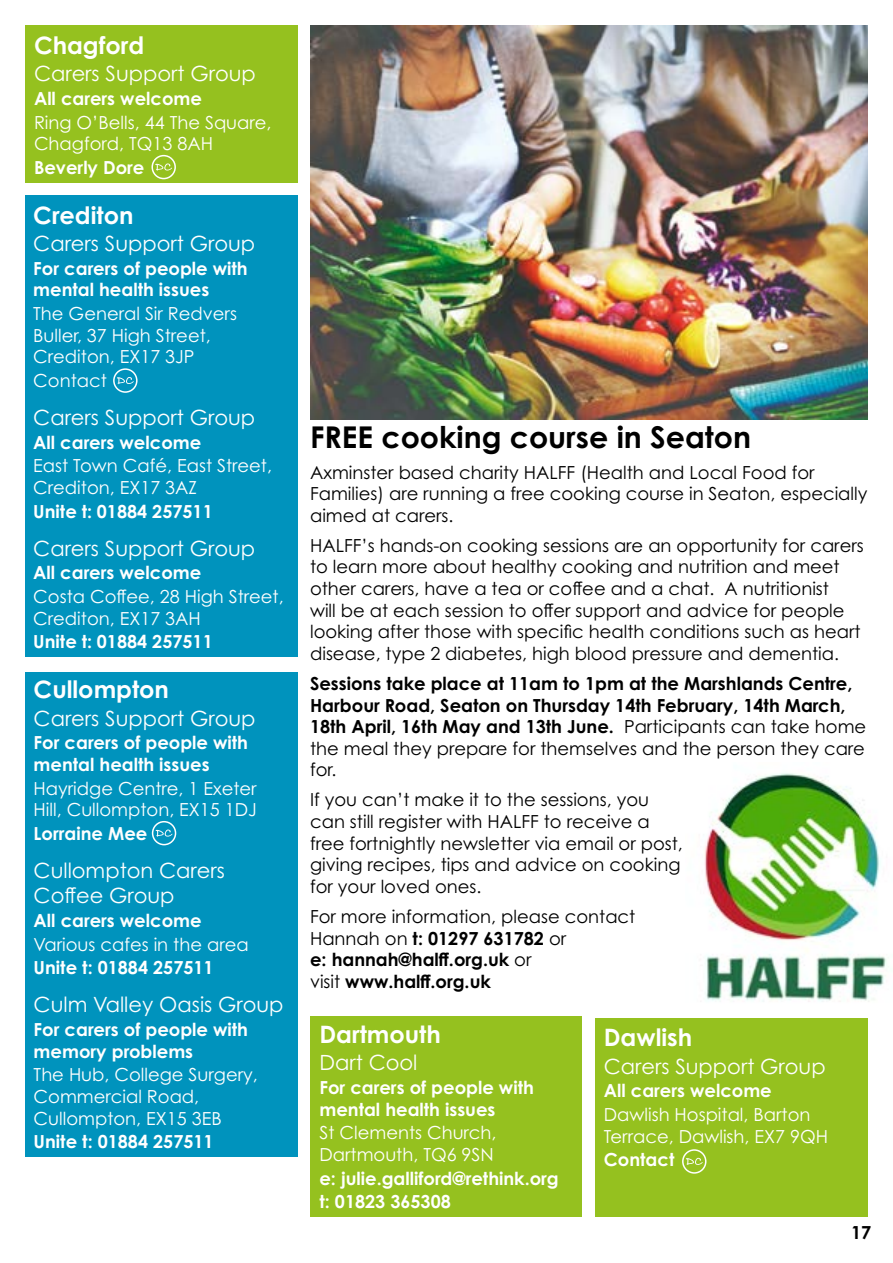
<style>
.page{position:relative;width:893px;height:1263px;background:#fff}
.page>*{position:absolute;margin:0;border:0;box-sizing:border-box;transform-origin:0 0}
.t1{font:700 30px "Century Gothic Pro";color:#000}
.t2{font:700 24px "Century Gothic Pro";color:#fff}
.t3{font:21px/25.2px "Century Gothic Pro";color:#fff}
.t4{font:18px/21.6px "Century Gothic Pro";color:#000}
.t5{font:18px/21.6px "Century Gothic Pro";color:#fff}
.t6{font:700 18px/21.6px "Century Gothic Pro";color:#fff}
.t7{font:700 18px/21.6px "Century Gothic Pro";color:#000}
.s1{font-weight:400}
</style>
<div class="page">
<div style="left:26px;top:26px;width:272px;height:156px;background:#95c11f"></div>
<img style="left:310px;top:26px;width:557px;height:393px">
<img style="left:704px;top:773px;width:183px;height:229px">
<div style="left:25px;top:195px;width:273px;height:462px;background:#0093bd"></div>
<div style="left:25px;top:672px;width:273px;height:485px;background:#0093bd"></div>
<div style="left:151px;top:155px;width:25px;height:24px;border:2px solid #fff;border-radius:50%"></div>
<svg style="left:155px;top:163px;width:17px;height:8px"></svg>
<div style="left:113px;top:368px;width:25px;height:25px;border:2px solid #fff;border-radius:50%"></div>
<svg style="left:117px;top:377px;width:17px;height:7px"></svg>
<div style="left:152px;top:821px;width:24px;height:24px;border:2px solid #fff;border-radius:50%"></div>
<svg style="left:156px;top:829px;width:16px;height:8px"></svg>
<div style="left:311px;top:1017px;width:271px;height:200px;background:#95c11f"></div>
<div style="left:595px;top:1018px;width:272px;height:199px;background:#95c11f"></div>
<div style="left:682px;top:1149px;width:24px;height:25px;border:2px solid #fff;border-radius:50%"></div>
<svg style="left:686px;top:1158px;width:17px;height:7px"></svg>
<h2 class="t2" style="left:34px;top:30px;width:112px">Chagford</h2>
<p class="t3" style="left:34px;top:61px;width:223px">Carers Support Group</p>
<p class="t6" style="left:34px;top:87px;width:169px">All carers welcome</p>
<p class="t5" style="left:34px;top:111px;width:239px">Ring O’Bells, 44 The Square,<br>Chagford, TQ13 8AH</p>
<p class="t6" style="left:34px;top:156px;width:112px">Beverly Dore</p>
<h2 class="t2" style="left:33px;top:200px;width:102px">Crediton</h2>
<p class="t3" style="left:33px;top:230px;width:223px">Carers Support Group</p>
<p class="t6" style="left:33px;top:257px;width:216px">For carers of people with mental health issues</p>
<p class="t5" style="left:33px;top:302px;width:205px">The General Sir Redvers<br>Buller, 37 High Street,<br>Crediton, EX17 3JP</p>
<p class="t5" style="left:33px;top:369px;width:75px">Contact</p>
<p class="t3" style="left:33px;top:404px;width:223px">Carers Support Group</p>
<p class="t6" style="left:33px;top:431px;width:169px">All carers welcome</p>
<p class="t5" style="left:33px;top:455px;width:240px">East Town Café, East Street,<br>Crediton, EX17 3AZ</p>
<p class="t6" style="left:33px;top:500px;width:181px">Unite t: 01884 257511</p>
<p class="t3" style="left:33px;top:535px;width:223px">Carers Support Group</p>
<p class="t6" style="left:33px;top:562px;width:169px">All carers welcome</p>
<p class="t5" style="left:33px;top:586px;width:252px">Costa Coffee, 28 High Street,<br>Crediton, EX17 3AH</p>
<p class="t6" style="left:33px;top:631px;width:181px">Unite t: 01884 257511</p>
<h2 class="t2" style="left:34px;top:675px;width:137px">Cullompton</h2>
<p class="t3" style="left:34px;top:705px;width:223px">Carers Support Group</p>
<p class="t6" style="left:34px;top:732px;width:216px">For carers of people with mental health issues</p>
<p class="t5" style="left:34px;top:777px;width:225px">Hayridge Centre, 1 Exeter<br>Hill, Cullompton, EX15 1DJ</p>
<p class="t6" style="left:34px;top:822px;width:115px">Lorraine Mee</p>
<p class="t3" style="left:34px;top:857px;width:193px">Cullompton Carers<br>Coffee Group</p>
<p class="t6" style="left:34px;top:909px;width:169px">All carers welcome</p>
<p class="t5" style="left:34px;top:933px;width:217px">Various cafes in the area</p>
<p class="t6" style="left:34px;top:957px;width:182px">Unite t: 01884 257511</p>
<p class="t3" style="left:34px;top:992px;width:251px">Culm Valley Oasis Group</p>
<p class="t6" style="left:34px;top:1018px;width:216px">For carers of people with memory problems</p>
<p class="t5" style="left:34px;top:1064px;width:226px">The Hub, College Surgery,<br>Commercial Road,<br>Cullompton, EX15 3EB</p>
<p class="t6" style="left:34px;top:1131px;width:182px">Unite t: 01884 257511</p>
<h1 class="t1" style="left:310px;top:419px;width:442px">FREE cooking course in Seaton</h1>
<p class="t4" style="left:310px;top:461px;width:559px">Axminster based charity HALFF (Health and Local Food for<br>Families) are running a free cooking course in Seaton, especially aimed at carers.</p>
<p class="t4" style="left:310px;top:534px;width:555px">HALFF’s hands-on cooking sessions are an opportunity for carers to learn more about healthy cooking and nutrition and meet other carers, have a tea or coffee and a chat. A nutritionist<br>will be at each session to offer support and advice for people looking after those with specific health conditions such as heart disease, type 2 diabetes, high blood pressure and dementia.</p>
<p class="t7" style="left:310px;top:672px;width:558px">Sessions take place at 11am to 1pm at the Marshlands Centre, Harbour Road, Seaton on Thursday 14th February, 14th March, 18th April, 16th May and 13th June. <span class="s1">Participants can take home the meal they prepare for themselves and the person they care for.</span></p>
<p class="t4" style="left:310px;top:789px;width:374px">If you can’t make it to the sessions, you can still register with HALFF to receive a free fortnightly newsletter via email or post, giving recipes, tips and advice on cooking for your loved ones.</p>
<p class="t7" style="left:310px;top:905px;width:327px"><span class="s1">For more information, please contact<br>Hannah on</span> t: 01297 631782 <span class="s1">or<br></span>e: hannah@halff.org.uk <span class="s1">or<br>visit</span> www.halff.org.uk</p>
<h2 class="t2" style="left:319px;top:1019px;width:123px">Dartmouth</h2>
<p class="t3" style="left:319px;top:1050px;width:100px">Dart Cool</p>
<p class="t6" style="left:319px;top:1076px;width:216px">For carers of people with mental health issues</p>
<p class="t5" style="left:319px;top:1122px;width:179px">St Clements Church,<br>Dartmouth, TQ6 9SN</p>
<p class="t6" style="left:319px;top:1166px;width:241px;line-height:23.7px">e: julie.galliford@rethink.org t: 01823 365308</p>
<h2 class="t2" style="left:604px;top:1022px;width:90px">Dawlish</h2>
<p class="t3" style="left:604px;top:1053px;width:223px">Carers Support Group</p>
<p class="t6" style="left:604px;top:1080px;width:169px">All carers welcome</p>
<p class="t5" style="left:604px;top:1103px;width:226px">Dawlish Hospital, Barton<br>Terrace, Dawlish, EX7 9QH</p>
<p class="t6" style="left:604px;top:1149px;width:72px">Contact</p>
<p class="t7" style="left:851px;top:1221px;width:22px">17</p>
</div>
